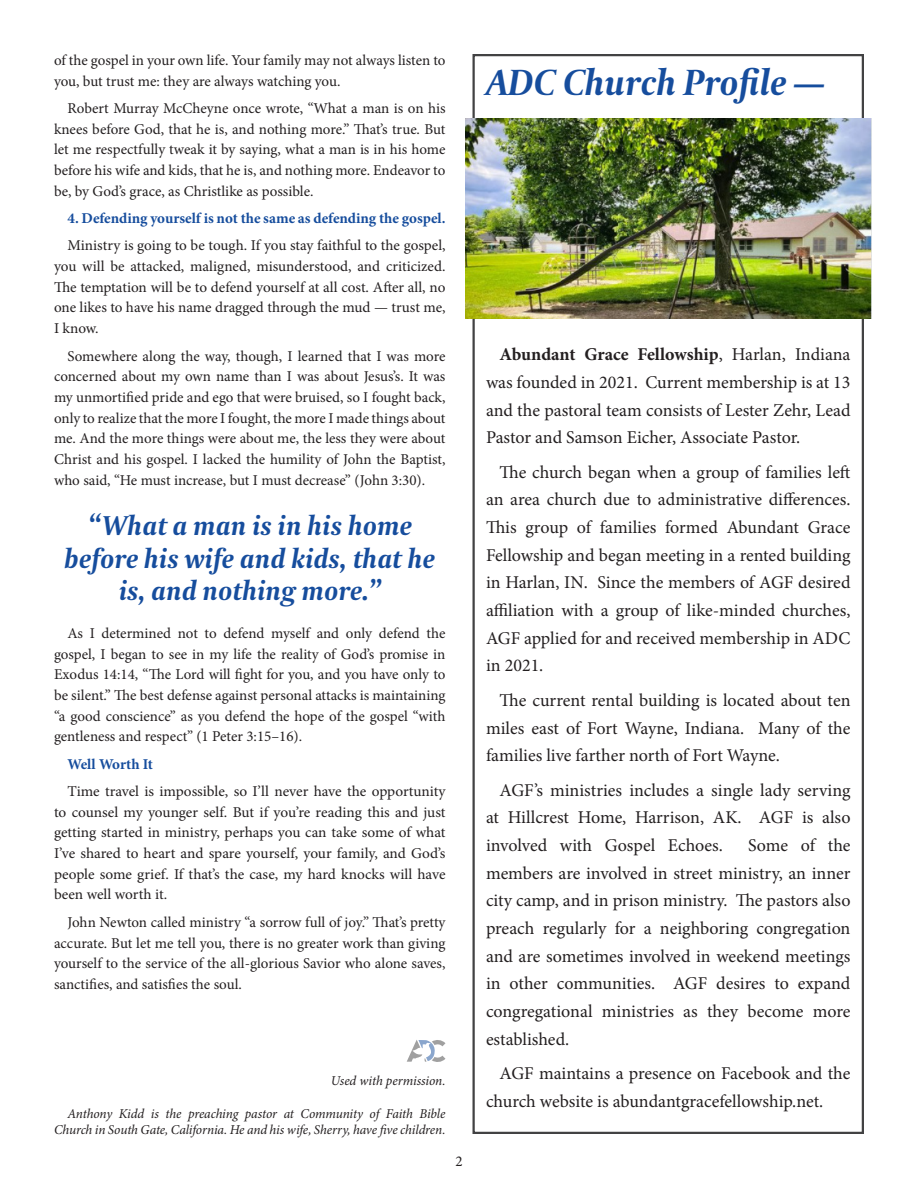
<style>
.page{position:relative;width:918px;height:1188px;background:#fff}
.page>*{position:absolute;margin:0;border:0;box-sizing:border-box;transform-origin:0 0}
.t1{font:italic 700 36px "Coranto 2";color:#164d9d}
.t2{font:italic 700 27px/32.4px "Coranto 2";color:#164d9d;text-align:center}
.t3{font:18px/27.8px "Minion Pro";letter-spacing:-.005em;color:#231f20;text-align:justify}
.t4{font:15px/20.7px "Minion Pro";letter-spacing:-.005em;color:#231f20;text-align:justify}
.t5{font:700 15px "Minion Pro";color:#164d9d}
.t6{font:italic 13.5px/16.2px "Minion Pro";letter-spacing:-.01em;color:#231f20;text-align:right}
.s1{font-weight:700}
</style>
<div class="page">
<svg style="left:407px;top:1040px;width:39px;height:22px"></svg>
<img style="left:465px;top:119px;width:406px;height:199px">
<p class="t4" style="left:54px;top:50px;width:393px">of the gospel in your own life. Your family may not always listen to you, but trust me: they are always watching you.</p>
<p class="t4" style="left:54px;top:98px;width:393px;text-indent:14px">Robert Murray McCheyne once wrote, “What a man is on his knees before God, that he is, and nothing more.” That’s true. But let me respectfully tweak it by saying, what a man is in his home before his wife and kids, that he is, and nothing more. Endeavor to be, by God’s grace, as Christlike as possible.</p>
<p class="t5" style="left:68px;top:208px;width:380px">4. Defending yourself is not the same as defending the gospel.</p>
<p class="t4" style="left:54px;top:235px;width:393px;text-indent:13px">Ministry is going to be tough. If you stay faithful to the gospel, you will be attacked, maligned, misunderstood, and criticized.<br>The temptation will be to defend yourself at all cost. After all, no one likes to have his name dragged through the mud — trust me, I know.</p>
<p class="t4" style="left:54px;top:345px;width:393px;text-indent:14px">Somewhere along the way, though, I learned that I was more concerned about my own name than I was about Jesus’s. It was my unmortified pride and ego that were bruised, so I fought back, only to realize that the more I fought, the more I made things about me. And the more things were about me, the less they were about Christ and his gospel. I lacked the humility of John the Baptist, who said, “He must increase, but I must decrease” (John 3:30).</p>
<h2 class="t2" style="left:64px;top:511px;width:372px">“What a man is in his home before his wife and kids, that he is, and nothing more.”</h2>
<p class="t4" style="left:54px;top:623px;width:393px;text-indent:14px">As I determined not to defend myself and only defend the gospel, I began to see in my life the reality of God’s promise in Exodus 14:14, “The Lord will fight for you, and you have only to be silent.” The best defense against personal attacks is maintaining “a good conscience” as you defend the hope of the gospel “with gentleness and respect” (1 Peter 3:15–16).</p>
<p class="t5" style="left:68px;top:753px;width:87px">Well Worth It</p>
<p class="t4" style="left:54px;top:781px;width:393px;text-indent:13px">Time travel is impossible, so I’ll never have the opportunity to counsel my younger self. But if you’re reading this and just getting started in ministry, perhaps you can take some of what I’ve shared to heart and spare yourself, your family, and God’s people some grief. If that’s the case, my hard knocks will have been well worth it.</p>
<p class="t4" style="left:54px;top:912px;width:393px;text-indent:14px">John Newton called ministry “a sorrow full of joy.” That’s pretty accurate. But let me tell you, there is no greater work than giving yourself to the service of the all-glorious Savior who alone saves, sanctifies, and satisfies the soul.</p>
<p class="t6" style="left:331px;top:1073px;width:116px">Used with permission.</p>
<p class="t6" style="left:54px;top:1105px;width:393px">Anthony Kidd is the preaching pastor at Community of Faith Bible<br>Church in South Gate, California. He and his wife, Sherry, have five children.</p>
<p class="t4" style="left:455px;top:1151px;width:9px">2</p>
<h1 class="t1" style="left:486px;top:60px;width:340px">ADC Church Profile —</h1>
<p class="t3" style="left:486px;top:341px;width:366px;text-indent:14px"><span class="s1">Abundant Grace Fellowship</span>, Harlan, Indiana was founded in 2021. Current membership is at 13 and the pastoral team consists of Lester Zehr, Lead Pastor and Samson Eicher, Associate Pastor.</p>
<p class="t3" style="left:486px;top:458px;width:366px;text-indent:14px">The church began when a group of families left an area church due to administrative differences.<br>This group of families formed Abundant Grace Fellowship and began meeting in a rented building in Harlan, IN. Since the members of AGF desired affiliation with a group of like-minded churches, AGF applied for and received membership in ADC in 2021.</p>
<p class="t3" style="left:486px;top:686px;width:366px;text-indent:14px">The current rental building is located about ten miles east of Fort Wayne, Indiana. Many of the families live farther north of Fort Wayne.</p>
<p class="t3" style="left:486px;top:776px;width:366px;text-indent:14px">AGF’s ministries includes a single lady serving at Hillcrest Home, Harrison, AK. AGF is also involved with Gospel Echoes.</p>
<p class="t3" style="left:486px;top:832px;width:366px;text-indent:262px">Some of the members are involved in street ministry, an inner city camp, and in prison ministry. The pastors also preach regularly for a neighboring congregation and are sometimes involved in weekend meetings in other communities. AGF desires to expand congregational ministries as they become more established.</p>
<p class="t3" style="left:486px;top:1060px;width:366px;text-indent:14px">AGF maintains a presence on Facebook and the church website is abundantgracefellowship.net.</p>
</div>
